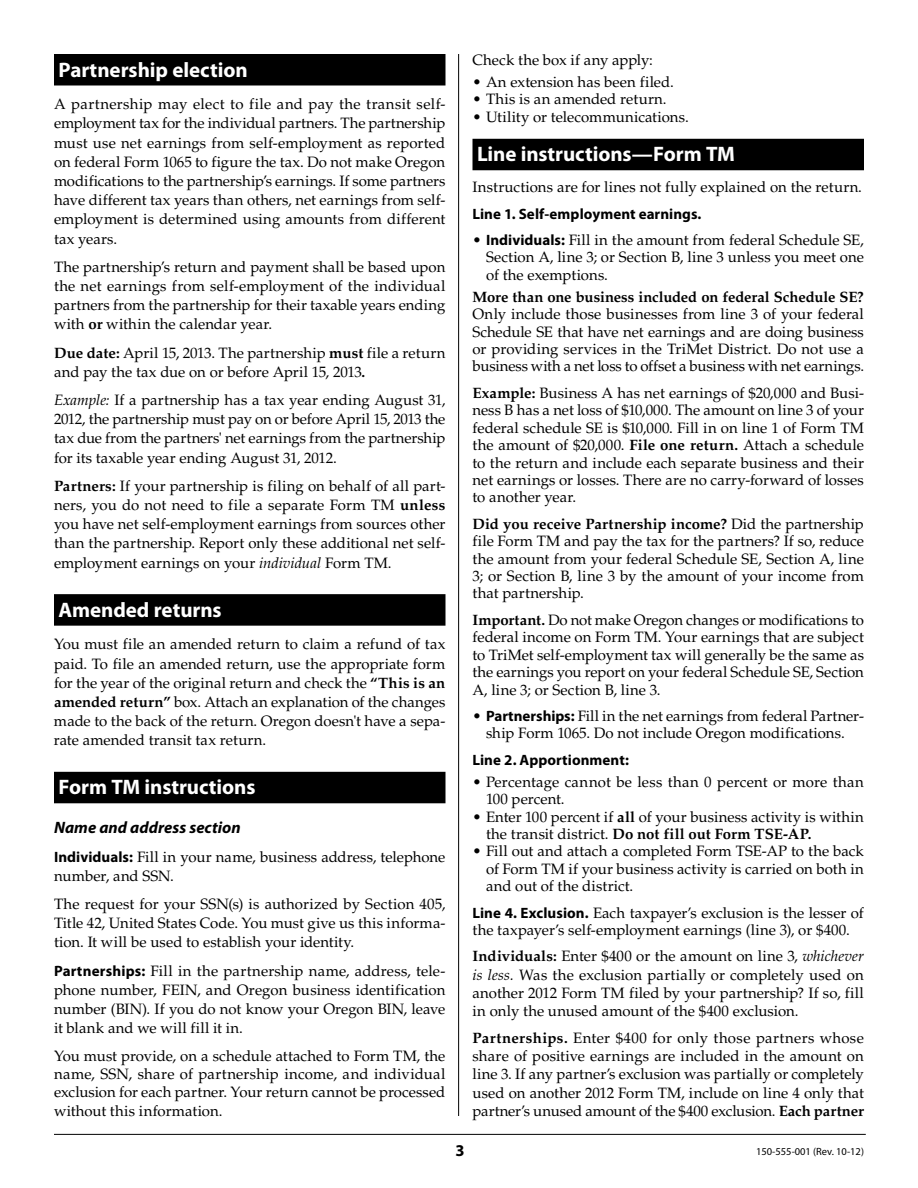
<style>
.page{position:relative;width:918px;height:1188px;background:#fff}
.page>*{position:absolute;margin:0;border:0;box-sizing:border-box;transform-origin:0 0}
.t1{font:700 21px "Myriad Pro";letter-spacing:-.005em;color:#fff}
.t2{font:italic 700 16.5px "Myriad Pro";letter-spacing:.005em;color:#000}
.t3{font:700 16.5px "Myriad Pro";color:#000}
.t4{font:15px/19.2px "Palatino LT Std";color:#000;text-align:justify}
.t5{font:700 15px "Myriad Pro";letter-spacing:.005em;color:#000}
.t6{font:700 15px "Palatino LT Std";letter-spacing:-.005em;color:#000}
.t7{font:10.5px "Myriad Pro";color:#000}
.s1{font-weight:700}
.s2{font-style:italic}
.s3{font-family:"Myriad Pro";font-weight:700}
</style>
<div class="page">
<hr style="left:54px;top:1134px;width:812px;height:1px;background:#000">
<div style="left:54px;top:54px;width:392px;height:32px;background:#000"></div>
<div style="left:54px;top:594px;width:392px;height:32px;background:#000"></div>
<div style="left:54px;top:772px;width:392px;height:31px;background:#000"></div>
<div style="left:472px;top:139px;width:392px;height:31px;background:#000"></div>
<hr style="left:458px;top:54px;width:1px;height:1062px;background:#000">
<h1 class="t1" style="left:58px;top:56px;width:191px">Partnership election</h1>
<p class="t4" style="left:54px;top:95px;width:393px">A partnership may elect to file and pay the transit self&shy;employment tax for the individual partners. The partnership must use net earnings from self-employment as reported on federal Form 1065 to figure the tax. Do not make Oregon modifications to the partnership’s earnings. If some partners have different tax years than others, net earnings from self&shy;employment is determined using amounts from different tax years.</p>
<p class="t4" style="left:54px;top:257px;width:393px">The partnership’s return and payment shall be based upon the net earnings from self-employment of the individual partners from the partnership for their taxable years ending with <span class="s1">or</span> within the calendar year.</p>
<p class="t4" style="left:54px;top:343px;width:393px"><span class="s1">Due date:</span> April 15, 2013. The partnership <span class="s1">must</span> file a return and pay the tax due on or before April 15, 2013<span class="s1">.</span></p>
<p class="t4" style="left:54px;top:391px;width:393px"><span class="s2">Example:</span> If a partnership has a tax year ending August 31, 2012, the partnership must pay on or before April 15, 2013 the tax due from the partners' net earnings from the partnership for its taxable year ending August 31, 2012.</p>
<p class="t4" style="left:54px;top:476px;width:393px"><span class="s1">Partners:</span> If your partnership is filing on behalf of all part&shy;ners, you do not need to file a separate Form TM <span class="s1">unless </span>you have net self-employment earnings from sources other than the partnership. Report only these additional net self&shy;employment earnings on your <span class="s2">individual</span> Form TM.</p>
<h1 class="t1" style="left:58px;top:596px;width:165px">Amended returns</h1>
<p class="t4" style="left:54px;top:635px;width:393px">You must file an amended return to claim a refund of tax paid. To file an amended return, use the appropriate form for the year of the original return and check the <span class="s1">“This is an amended return”</span> box. Attach an explanation of the changes made to the back of the return. Oregon doesn't have a sepa&shy;rate amended transit tax return.</p>
<h1 class="t1" style="left:58px;top:774px;width:199px">Form TM instructions</h1>
<p class="t2" style="left:54px;top:817px;width:188px">Name and address section</p>
<p class="t4" style="left:54px;top:847px;width:393px"><span class="s3">Individuals:</span> Fill in your name, business address, telephone number, and SSN.</p>
<p class="t4" style="left:54px;top:894px;width:393px">The request for your SSN(s) is authorized by Section 405, Title 42, United States Code. You must give us this informa&shy;tion. It will be used to establish your identity.</p>
<p class="t4" style="left:54px;top:961px;width:393px"><span class="s3">Partnerships:</span> Fill in the partnership name, address, tele&shy;phone number, FEIN, and Oregon business identification number (BIN). If you do not know your Oregon BIN, leave it blank and we will fill it in.</p>
<p class="t4" style="left:54px;top:1047px;width:393px;line-height:18.5px">You must provide, on a schedule attached to Form TM, the name, SSN, share of partnership income, and individual exclusion for each partner. Your return cannot be processed without this information.</p>
<p class="t4" style="left:472px;top:50px;width:182px">Check the box if any apply:</p>
<p class="t4" style="left:472px;top:72px;width:203px">• An extension has been filed.</p>
<p class="t4" style="left:472px;top:90px;width:196px">• This is an amended return.</p>
<p class="t4" style="left:472px;top:108px;width:218px">• Utility or telecommunications.</p>
<h1 class="t1" style="left:477px;top:141px;width:260px">Line instructions—Form TM</h1>
<p class="t4" style="left:472px;top:178px;width:391px">Instructions are for lines not fully explained on the return.</p>
<p class="t5" style="left:472px;top:204px;width:231px">Line 1. Self-employment earnings.</p>
<p class="t4" style="left:486px;top:231px;width:379px;line-height:17.4px;text-indent:-14px">• <span class="s3">Individuals:</span> Fill in the amount from federal Schedule SE, Section A, line 3; or Section B, line 3 unless you meet one of the exemptions.</p>
<p class="t6" style="left:472px;top:288px;width:393px">More than one business included on federal Schedule SE?</p>
<p class="t4" style="left:472px;top:306px;width:393px;line-height:17.4px">Only include those businesses from line 3 of your federal Schedule SE that have net earnings and are doing business or providing services in the TriMet District. Do not use a business with a net loss to offset a business with net earnings.</p>
<p class="t4" style="left:472px;top:384px;width:393px;line-height:17.4px"><span class="s1">Example:</span> Business A has net earnings of $20,000 and Busi&shy;ness B has a net loss of $10,000. The amount on line 3 of your federal schedule SE is $10,000. Fill in on line 1 of Form TM the amount of $20,000. <span class="s1">File one return.</span> Attach a schedule to the return and include each separate business and their net earnings or losses. There are no carry-forward of losses to another year.</p>
<p class="t4" style="left:472px;top:515px;width:393px;line-height:17.4px"><span class="s1">Did you receive Partnership income?</span> Did the partnership file Form TM and pay the tax for the partners? If so, reduce the amount from your federal Schedule SE, Section A, line 3; or Section B, line 3 by the amount of your income from that partnership.</p>
<p class="t4" style="left:472px;top:611px;width:393px;line-height:17.4px"><span class="s1">Important.</span> Do not make Oregon changes or modifications to federal income on Form TM. Your earnings that are subject to TriMet self-employment tax will generally be the same as the earnings you report on your federal Schedule SE, Section A, line 3; or Section B, line 3.</p>
<p class="t4" style="left:472px;top:707px;width:393px;line-height:17.4px;text-align:center">• <span class="s3">Partnerships:</span> Fill in the net earnings from federal Partner&shy;ship Form 1065. Do not include Oregon modifications.</p>
<p class="t5" style="left:472px;top:750px;width:158px">Line 2. Apportionment:</p>
<p class="t4" style="left:486px;top:773px;width:379px;line-height:17.4px;text-indent:-14px">• Percentage cannot be less than 0 percent or more than<br>100 percent.</p>
<p class="t4" style="left:486px;top:808px;width:379px;line-height:17.4px;text-indent:-14px">• Enter 100 percent if <span class="s1">all</span> of your business activity is within the transit district. <span class="s1">Do not fill out Form TSE-AP.</span></p>
<p class="t4" style="left:486px;top:843px;width:379px;line-height:17.4px;text-indent:-14px">• Fill out and attach a completed Form TSE-AP to the back of Form TM if your business activity is carried on both in and out of the district.</p>
<p class="t4" style="left:472px;top:904px;width:393px;line-height:17.4px"><span class="s3">Line 4. Exclusion.</span> Each taxpayer’s exclusion is the lesser of the taxpayer’s self-employment earnings (line 3), or $400.</p>
<p class="t4" style="left:472px;top:948px;width:393px;line-height:18.1px"><span class="s1">Individuals:</span> Enter $400 or the amount on line 3, <span class="s2">whichever is less.</span> Was the exclusion partially or completely used on another 2012 Form TM filed by your partnership? If so, fill in only the unused amount of the $400 exclusion.</p>
<p class="t4" style="left:472px;top:1029px;width:393px;line-height:18.1px"><span class="s1">Partnerships.</span> Enter $400 for only those partners whose share of positive earnings are included in the amount on line 3. If any partner’s exclusion was partially or completely used on another 2012 Form TM, include on line 4 only that partner’s unused amount of the $400 exclusion. <span class="s1">Each partner</span></p>
<p class="t3" style="left:455px;top:1139px;width:11px">3</p>
<p class="t7" style="left:756px;top:1145px;width:109px">150-555-001 (Rev. 10-12)</p>
</div>
